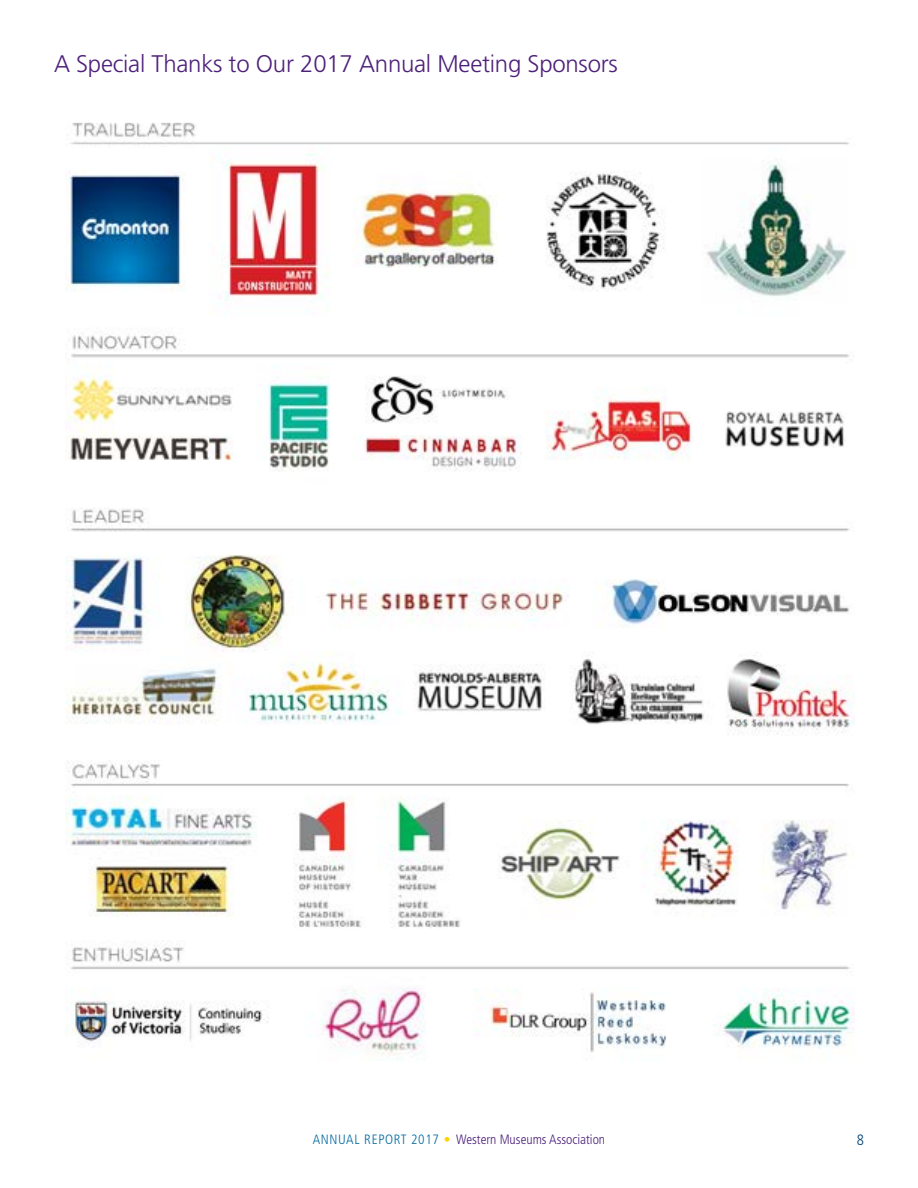
<style>
.page{position:relative;width:918px;height:1188px;background:#fff}
.page>*{position:absolute;margin:0;border:0;box-sizing:border-box;transform-origin:0 0}
.t1{font:300 24px "Frutiger";letter-spacing:-.01em;color:#4d207a}
.t2{font:300 condensed 15px "Frutiger";color:#06487d}
.t3{font:300 condensed 13.5px "Frutiger";color:#4d207a}
.s1{color:#006aa1}
.s2{color:#ffd200}
</style>
<div class="page">
<img style="left:66px;top:122px;width:788px;height:938px">
<p class="t1" style="left:54px;top:50px;width:565px">A Special Thanks to Our 2017 Annual Meeting Sponsors</p>
<p class="t3" style="left:313px;top:1132px;width:294px"><span class="s1">ANNUAL REPORT 2017</span> <span class="s2">•</span> Western Museums Association</p>
<p class="t2" style="left:857px;top:1132px;width:9px">8</p>
</div>
